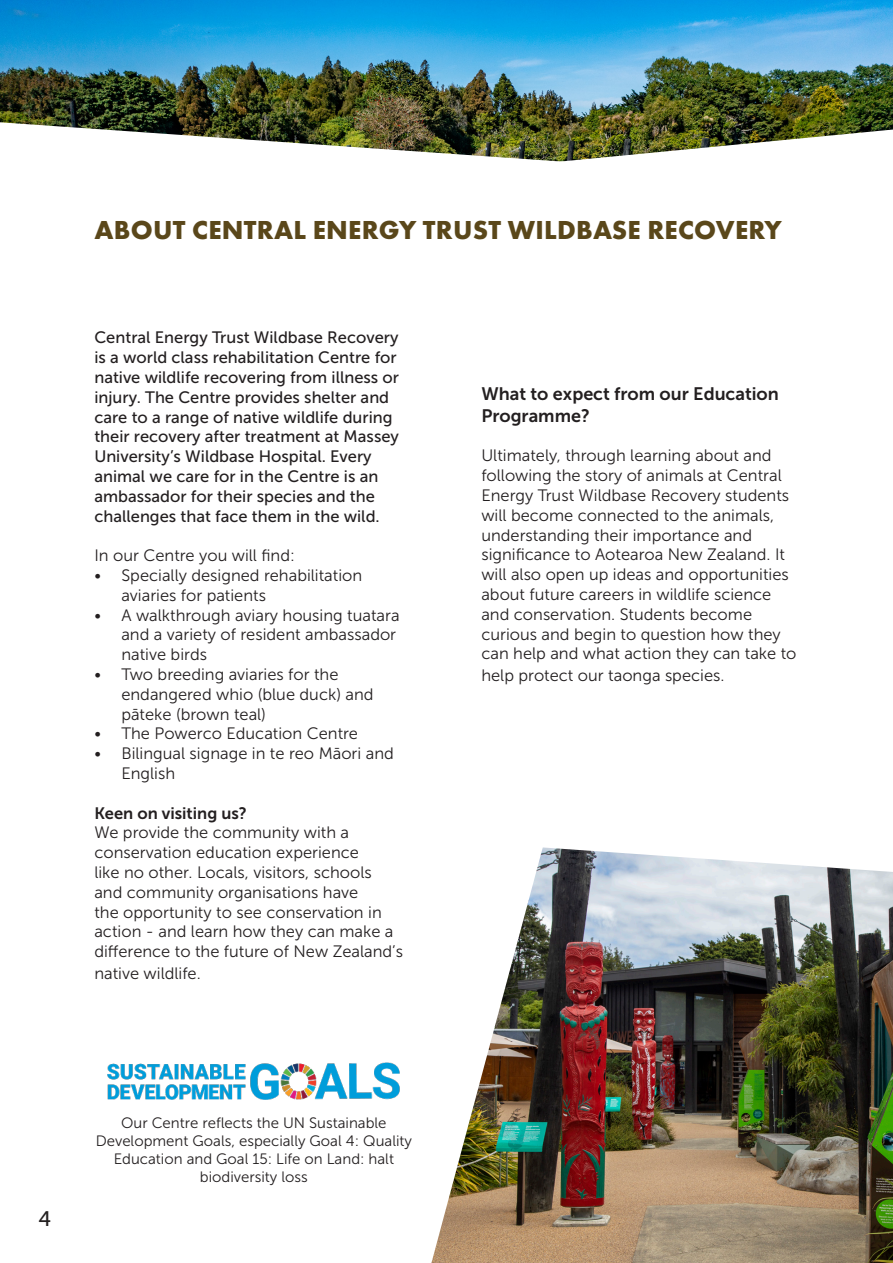
<style>
.page{position:relative;width:893px;height:1263px;background:#fff}
.page>*{position:absolute;margin:0;border:0;box-sizing:border-box;transform-origin:0 0}
.t1{font:700 27px "Futura PT";letter-spacing:.01em;color:#5a471a}
.t2{font:21px "Museo Sans 500";color:#231f20}
.t3{font:18px/21.6px "Museo Sans 700";color:#231f20}
.t4{font:16.5px/19.8px "Museo Sans 300";color:#231f20}
.t5{font:16.5px/19.8px "Museo Sans 500";color:#231f20}
.t6{font:16.5px "Museo Sans 700";color:#231f20}
.t7{font:15px/18px "Museo Sans 300";color:#231f20;text-align:center}
</style>
<div class="page">
<img style="left:568px;top:872px;width:325px;height:391px">
<img style="left:431px;top:872px;width:137px;height:391px">
<svg style="left:536px;top:847px;width:355px;height:25px"></svg>
<img style="left:0;top:0;width:893px;height:130px">
<img style="left:0;top:122px;width:595px;height:38px">
<img style="left:533px;top:130px;width:355px;height:32px">
<img style="left:107px;top:1062px;width:293px;height:38px">
<p class="t1" style="left:95px;top:212px;width:689px">ABOUT CENTRAL ENERGY TRUST WILDBASE RECOVERY</p>
<p class="t5" style="left:94px;top:328px;width:306px">Central Energy Trust Wildbase Recovery is a world class rehabilitation Centre for native wildlife recovering from illness or injury. The Centre provides shelter and care to a range of native wildlife during their recovery after treatment at Massey University’s Wildbase Hospital. Every animal we care for in the Centre is an ambassador for their species and the challenges that face them in the wild.</p>
<p class="t4" style="left:94px;top:546px;width:202px">In our Centre you will find:</p>
<p class="t4" style="left:121px;top:566px;width:242px;text-indent:-27px">• Specially designed rehabilitation aviaries for patients</p>
<p class="t4" style="left:121px;top:605px;width:280px;text-indent:-27px">• A walkthrough aviary housing tuatara and a variety of resident ambassador native birds</p>
<p class="t4" style="left:121px;top:665px;width:254px;text-indent:-27px">• Two breeding aviaries for the endangered whio (blue duck) and pāteke (brown teal)</p>
<p class="t4" style="left:94px;top:724px;width:265px">• The Powerco Education Centre</p>
<p class="t4" style="left:121px;top:744px;width:274px;text-indent:-27px">• Bilingual signage in te reo Māori and<br>English</p>
<p class="t6" style="left:94px;top:804px;width:154px">Keen on visiting us?</p>
<p class="t4" style="left:94px;top:823px;width:310px">We provide the community with a conservation education experience<br>like no other. Locals, visitors, schools and community organisations have<br>the opportunity to see conservation in action - and learn how they can make a difference to the future of New Zealand’s</p>
<p class="t4" style="left:94px;top:963px;width:108px">native wildlife.</p>
<p class="t3" style="left:481px;top:383px;width:299px">What to expect from our Education<br>Programme?</p>
<p class="t4" style="left:481px;top:446px;width:317px">Ultimately, through learning about and following the story of animals at Central Energy Trust Wildbase Recovery students will become connected to the animals, understanding their importance and significance to Aotearoa New Zealand. It will also open up ideas and opportunities about future careers in wildlife science and conservation. Students become curious and begin to question how they can help and what action they can take to</p>
<p class="t4" style="left:481px;top:665px;width:245px">help protect our taonga species.</p>
<p class="t2" style="left:39px;top:1207px;width:14px">4</p>
<p class="t7" style="left:96px;top:1114px;width:318px">Our Centre reflects the UN Sustainable Development Goals, especially Goal 4: Quality Education and Goal 15: Life on Land: halt biodiversity loss</p>
</div>
